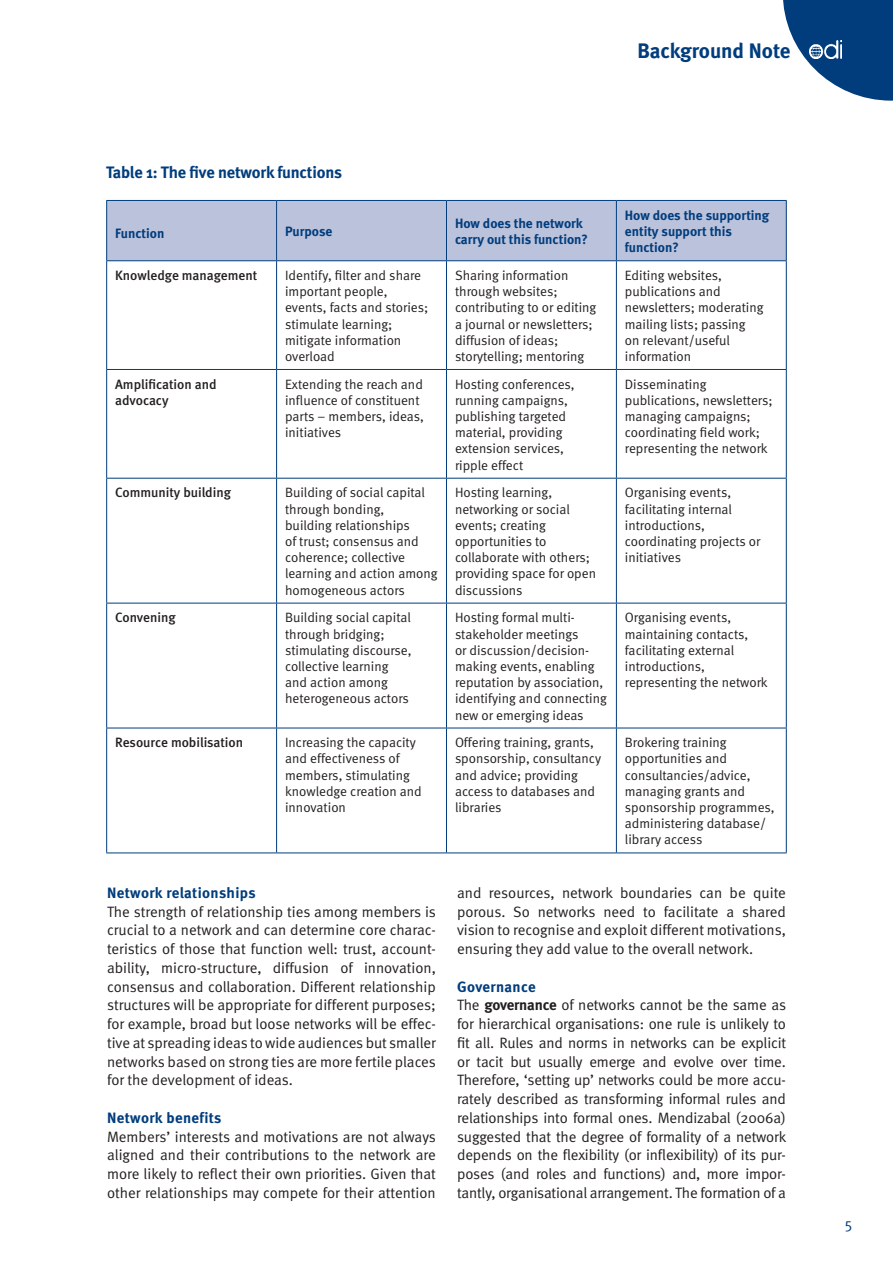
<style>
.page{position:relative;width:893px;height:1263px;background:#fff}
.page>*{position:absolute;margin:0;border:0;box-sizing:border-box;transform-origin:0 0}
.t1{font:700 21px "Meta";letter-spacing:-.005em;color:#013d7d}
.b3_Box_head{font:700 16.5px "Meta";letter-spacing:-.01em;color:#013d7d}
._2_Body_no_indent{font:15px/18.8px "Meta Normal";color:#231f20;text-align:justify}
._5_Small_subhead{font:700 15px "Meta";letter-spacing:.025em;color:#013d7d}
.t2{font:15px "Meta Normal Expert";color:#013d7d}
.b4_Table_text{font:13.5px/16.2px "Meta Normal";color:#231f20}
.b5_Table_cell_header{font:700 13.5px/16.2px "Meta";color:#013d7d}
.b4_Table_text-2{font:500 13.5px/16.2px "Meta";color:#231f20}
.s1{font-family:"Meta";font-weight:700}
</style>
<div class="page">
<svg style="left:783px;top:0;width:110px;height:101px"></svg>
<svg style="left:809px;top:40px;width:33px;height:1px"></svg>
<img style="left:809px;top:41px;width:33px;height:18px">
<div style="left:107px;top:201px;width:679px;height:59px;background:#bbc2db"></div>
<hr style="left:106px;top:200px;width:171px;height:1px;background:#013d7d">
<hr style="left:106px;top:201px;width:1px;height:59px;background:#013d7d">
<hr style="left:277px;top:200px;width:169px;height:1px;background:#013d7d">
<hr style="left:276px;top:201px;width:1px;height:59px;background:#013d7d">
<hr style="left:446px;top:200px;width:170px;height:1px;background:#013d7d">
<hr style="left:446px;top:201px;width:1px;height:59px;background:#013d7d">
<hr style="left:616px;top:200px;width:171px;height:1px;background:#013d7d">
<hr style="left:616px;top:201px;width:1px;height:59px;background:#013d7d">
<hr style="left:786px;top:201px;width:1px;height:59px;background:#013d7d">
<hr style="left:106px;top:260px;width:171px;height:1px;background:#013d7d">
<hr style="left:277px;top:260px;width:169px;height:1px;background:#013d7d">
<hr style="left:276px;top:261px;width:1px;height:108px;background:#013d7d">
<hr style="left:446px;top:260px;width:170px;height:1px;background:#013d7d">
<hr style="left:446px;top:261px;width:1px;height:108px;background:#013d7d">
<hr style="left:616px;top:260px;width:171px;height:1px;background:#013d7d">
<hr style="left:616px;top:261px;width:1px;height:108px;background:#013d7d">
<hr style="left:786px;top:261px;width:1px;height:108px;background:#013d7d">
<hr style="left:106px;top:369px;width:171px;height:1px;background:#013d7d">
<hr style="left:277px;top:369px;width:169px;height:1px;background:#013d7d">
<hr style="left:276px;top:370px;width:1px;height:108px;background:#013d7d">
<hr style="left:446px;top:369px;width:170px;height:1px;background:#013d7d">
<hr style="left:446px;top:370px;width:1px;height:108px;background:#013d7d">
<hr style="left:616px;top:369px;width:171px;height:1px;background:#013d7d">
<hr style="left:616px;top:370px;width:1px;height:108px;background:#013d7d">
<hr style="left:786px;top:370px;width:1px;height:108px;background:#013d7d">
<hr style="left:106px;top:478px;width:171px;height:1px;background:#013d7d">
<hr style="left:277px;top:478px;width:169px;height:1px;background:#013d7d">
<hr style="left:276px;top:479px;width:1px;height:124px;background:#013d7d">
<hr style="left:446px;top:478px;width:170px;height:1px;background:#013d7d">
<hr style="left:446px;top:479px;width:1px;height:124px;background:#013d7d">
<hr style="left:616px;top:478px;width:171px;height:1px;background:#013d7d">
<hr style="left:616px;top:479px;width:1px;height:124px;background:#013d7d">
<hr style="left:786px;top:479px;width:1px;height:124px;background:#013d7d">
<hr style="left:106px;top:603px;width:171px;height:1px;background:#013d7d">
<hr style="left:276px;top:603px;width:1px;height:125px;background:#013d7d">
<hr style="left:446px;top:603px;width:1px;height:125px;background:#013d7d">
<hr style="left:616px;top:603px;width:1px;height:125px;background:#013d7d">
<hr style="left:786px;top:603px;width:1px;height:125px;background:#013d7d">
<hr style="left:276px;top:728px;width:1px;height:124px;background:#013d7d">
<hr style="left:446px;top:728px;width:1px;height:124px;background:#013d7d">
<hr style="left:616px;top:728px;width:1px;height:124px;background:#013d7d">
<hr style="left:786px;top:728px;width:1px;height:124px;background:#013d7d">
<hr style="left:106px;top:261px;width:1px;height:108px;background:#013d7d">
<hr style="left:106px;top:370px;width:1px;height:108px;background:#013d7d">
<hr style="left:106px;top:479px;width:1px;height:124px;background:#013d7d">
<hr style="left:106px;top:603px;width:1px;height:125px;background:#013d7d">
<hr style="left:106px;top:728px;width:1px;height:124px;background:#013d7d">
<hr style="left:277px;top:603px;width:169px;height:1px;background:#013d7d">
<hr style="left:446px;top:603px;width:170px;height:1px;background:#013d7d">
<hr style="left:616px;top:603px;width:171px;height:1px;background:#013d7d">
<hr style="left:106px;top:728px;width:171px;height:1px;background:#013d7d">
<hr style="left:277px;top:728px;width:169px;height:1px;background:#013d7d">
<hr style="left:446px;top:728px;width:170px;height:1px;background:#013d7d">
<hr style="left:616px;top:728px;width:171px;height:1px;background:#013d7d">
<hr style="left:106px;top:852px;width:171px;height:1px;background:#013d7d">
<hr style="left:277px;top:852px;width:169px;height:1px;background:#013d7d">
<hr style="left:446px;top:852px;width:170px;height:1px;background:#013d7d">
<hr style="left:616px;top:852px;width:171px;height:1px;background:#013d7d">
<p class="b3_Box_head" style="left:106px;top:162px;width:237px">Table 1: The five network functions</p>
<h1 class="t1" style="left:637px;top:38px;width:154px">Background Note</h1>
<p class="b5_Table_cell_header" style="left:115px;top:225px;width:51px">Function</p>
<p class="b5_Table_cell_header" style="left:285px;top:223px;width:49px">Purpose</p>
<p class="b5_Table_cell_header" style="left:455px;top:215px;width:135px">How does the network carry out this function?</p>
<p class="b5_Table_cell_header" style="left:625px;top:207px;width:146px">How does the supporting entity support this function?</p>
<p class="b4_Table_text-2" style="left:115px;top:267px;width:144px">Knowledge management</p>
<p class="b4_Table_text" style="left:285px;top:267px;width:145px">Identify, filter and share important people, events, facts and stories; stimulate learning; mitigate information overload</p>
<p class="b4_Table_text" style="left:455px;top:267px;width:143px">Sharing information through websites; contributing to or editing a journal or newsletters; diffusion of ideas; storytelling; mentoring</p>
<p class="b4_Table_text" style="left:625px;top:267px;width:140px">Editing websites, publications and newsletters; moderating mailing lists; passing on relevant/useful information</p>
<p class="b4_Table_text-2" style="left:115px;top:376px;width:103px">Amplification and advocacy</p>
<p class="b4_Table_text" style="left:285px;top:376px;width:140px">Extending the reach and influence of constituent parts – members, ideas, initiatives</p>
<p class="b4_Table_text" style="left:455px;top:376px;width:121px">Hosting conferences, running campaigns, publishing targeted material, providing extension services, ripple effect</p>
<p class="b4_Table_text" style="left:625px;top:376px;width:149px">Disseminating publications, newsletters; managing campaigns; coordinating field work; representing the network</p>
<p class="b4_Table_text-2" style="left:115px;top:484px;width:117px">Community building</p>
<p class="b4_Table_text" style="left:285px;top:484px;width:154px">Building of social capital through bonding,<br>building relationships<br>of trust; consensus and coherence; collective learning and action among homogeneous actors</p>
<p class="b4_Table_text" style="left:455px;top:484px;width:143px">Hosting learning, networking or social events; creating opportunities to collaborate with others; providing space for open discussions</p>
<p class="b4_Table_text" style="left:625px;top:484px;width:137px">Organising events, facilitating internal introductions, coordinating projects or initiatives</p>
<p class="b4_Table_text-2" style="left:115px;top:609px;width:62px">Convening</p>
<p class="b4_Table_text" style="left:285px;top:609px;width:128px">Building social capital through bridging; stimulating discourse, collective learning and action among heterogeneous actors</p>
<p class="b4_Table_text" style="left:455px;top:609px;width:153px">Hosting formal multi&shy;stakeholder meetings<br>or discussion/decision&shy;making events, enabling reputation by association, identifying and connecting new or emerging ideas</p>
<p class="b4_Table_text" style="left:625px;top:609px;width:144px">Organising events, maintaining contacts, facilitating external introductions, representing the network</p>
<p class="b4_Table_text-2" style="left:115px;top:734px;width:129px">Resource mobilisation</p>
<p class="b4_Table_text" style="left:285px;top:734px;width:138px">Increasing the capacity and effectiveness of members, stimulating knowledge creation and innovation</p>
<p class="b4_Table_text" style="left:455px;top:734px;width:148px">Offering training, grants, sponsorship, consultancy and advice; providing access to databases and libraries</p>
<p class="b4_Table_text" style="left:625px;top:734px;width:151px">Brokering training opportunities and consultancies/advice, managing grants and sponsorship programmes, administering database/ library access</p>
<p class="_5_Small_subhead" style="left:107px;top:883px;width:150px">Network relationships</p>
<p class="_2_Body_no_indent" style="left:107px;top:902px;width:330px">The strength of relationship ties among members is crucial to a network and can determine core charac&shy;teristics of those that function well: trust, account&shy;ability, micro-structure, diffusion of innovation, consensus and collaboration. Different relationship structures will be appropriate for different purposes; for example, broad but loose networks will be effec&shy;tive at spreading ideas to wide audiences but smaller networks based on strong ties are more fertile places for the development of ideas.</p>
<p class="_5_Small_subhead" style="left:107px;top:1108px;width:116px">Network benefits</p>
<p class="_2_Body_no_indent" style="left:107px;top:1127px;width:330px">Members’ interests and motivations are not always aligned and their contributions to the network are more likely to reflect their own priorities. Given that other relationships may compete for their attention</p>
<p class="_2_Body_no_indent" style="left:457px;top:883px;width:330px">and resources, network boundaries can be quite porous. So networks need to facilitate a shared vision to recognise and exploit different motivations, ensuring they add value to the overall network.</p>
<p class="_5_Small_subhead" style="left:457px;top:977px;width:80px">Governance</p>
<p class="_2_Body_no_indent" style="left:457px;top:995px;width:331px">The <span class="s1">governance</span> of networks cannot be the same as for hierarchical organisations: one rule is unlikely to fit all. Rules and norms in networks can be explicit or tacit but usually emerge and evolve over time.<br>Therefore, ‘setting up’ networks could be more accu&shy;rately described as transforming informal rules and relationships into formal ones. Mendizabal (2006a) suggested that the degree of formality of a network depends on the flexibility (or inflexibility) of its pur&shy;poses (and roles and functions) and, more impor&shy;tantly, organisational arrangement. The formation of a</p>
<p class="t2" style="left:845px;top:1218px;width:9px">5</p>
</div>
